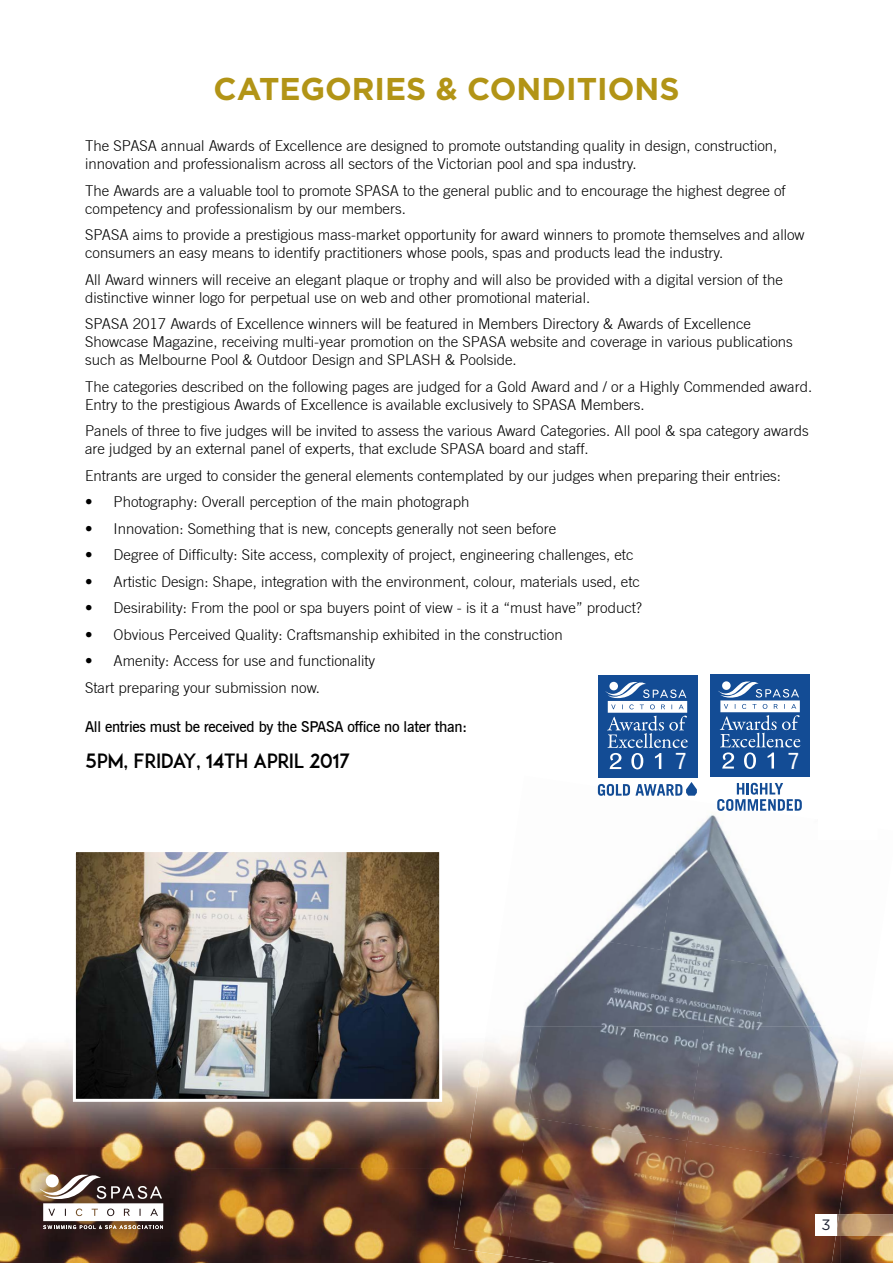
<style>
.page{position:relative;width:893px;height:1263px;background:#fff}
.page>*{position:absolute;margin:0;border:0;box-sizing:border-box;transform-origin:0 0}
.t1{font:700 31.5px "Gotham";color:#b29416}
.t2{font:23.55px "Grotesque MT Std";color:#fff}
.t3{font:19.5px "ADAM.CGPRO";letter-spacing:-.02em;color:#000}
.t4{font:300 15px/18px "Trade Gothic";color:#000}
.t5{font:600 15px "News Gothic BT";letter-spacing:-.02em;color:#000}
.t6{font:15px "Gotham";color:#1e2232}
</style>
<div class="page">
<img style="left:0;top:1044px;width:454px;height:124px">
<img style="left:846px;top:1048px;width:47px;height:215px">
<img style="left:0;top:1168px;width:52px;height:95px">
<img style="left:158px;top:1168px;width:314px;height:95px">
<img style="left:52px;top:1256px;width:106px;height:7px">
<img style="left:472px;top:1256px;width:35px;height:7px">
<img style="left:15px;top:1147px;width:176px;height:109px">
<svg style="left:39px;top:1174px;width:124px;height:55px"></svg>
<img style="left:73px;top:852px;width:369px;height:250px">
<img style="left:597px;top:777px;width:87px;height:149px">
<img style="left:661px;top:799px;width:129px;height:166px">
<img style="left:523px;top:926px;width:245px;height:100px">
<img style="left:758px;top:965px;width:63px;height:61px">
<img style="left:541px;top:1026px;width:146px;height:91px">
<img style="left:687px;top:1026px;width:180px;height:139px">
<img style="left:454px;top:1026px;width:87px;height:230px">
<img style="left:507px;top:1117px;width:180px;height:146px">
<img style="left:669px;top:1141px;width:177px;height:122px">
<svg style="left:717px;top:783px;width:85px;height:28px"></svg>
<div style="left:710px;top:674px;width:100px;height:103px;background:#134c95"></div>
<svg style="left:718px;top:681px;width:82px;height:88px"></svg>
<svg style="left:598px;top:782px;width:99px;height:14px"></svg>
<div style="left:598px;top:675px;width:99px;height:102px;background:#134c95"></div>
<svg style="left:605px;top:681px;width:83px;height:88px"></svg>
<img style="left:837px;top:1214px;width:56px;height:22px">
<img style="left:837px;top:1214px;width:2px;height:14px">
<svg style="left:815px;top:1214px;width:22px;height:22px"></svg>
<h1 class="t1" style="left:213px;top:70px;width:468px">CATEGORIES &amp; CONDITIONS</h1>
<p class="t4" style="left:85px;top:137px;width:694px">The SPASA annual Awards of Excellence are designed to promote outstanding quality in design, construction, innovation and professionalism across all sectors of the Victorian pool and spa industry.</p>
<p class="t4" style="left:85px;top:181px;width:702px">The Awards are a valuable tool to promote SPASA to the general public and to encourage the highest degree of competency and professionalism by our members.</p>
<p class="t4" style="left:85px;top:226px;width:721px">SPASA aims to provide a prestigious mass-market opportunity for award winners to promote themselves and allow consumers an easy means to identify practitioners whose pools, spas and products lead the industry.</p>
<p class="t4" style="left:85px;top:270px;width:699px">All Award winners will receive an elegant plaque or trophy and will also be provided with a digital version of the distinctive winner logo for perpetual use on web and other promotional material.</p>
<p class="t4" style="left:85px;top:315px;width:709px">SPASA 2017 Awards of Excellence winners will be featured in Members Directory &amp; Awards of Excellence<br>Showcase Magazine, receiving multi-year promotion on the SPASA website and coverage in various publications such as Melbourne Pool &amp; Outdoor Design and SPLASH &amp; Poolside.</p>
<p class="t4" style="left:85px;top:377px;width:729px">The categories described on the following pages are judged for a Gold Award and / or a Highly Commended award.<br>Entry to the prestigious Awards of Excellence is available exclusively to SPASA Members.</p>
<p class="t4" style="left:85px;top:422px;width:725px">Panels of three to five judges will be invited to assess the various Award Categories. All pool &amp; spa category awards are judged by an external panel of experts, that exclude SPASA board and staff.</p>
<p class="t4" style="left:85px;top:466px;width:697px">Entrants are urged to consider the general elements contemplated by our judges when preparing their entries:</p>
<p class="t4" style="left:85px;top:493px;width:386px">• Photography: Overall perception of the main photograph</p>
<p class="t4" style="left:85px;top:519px;width:473px">• Innovation: Something that is new, concepts generally not seen before</p>
<p class="t4" style="left:85px;top:546px;width:550px">• Degree of Difficulty: Site access, complexity of project, engineering challenges, etc</p>
<p class="t4" style="left:85px;top:572px;width:556px">• Artistic Design: Shape, integration with the environment, colour, materials used, etc</p>
<p class="t4" style="left:85px;top:599px;width:558px">• Desirability: From the pool or spa buyers point of view - is it a “must have” product?</p>
<p class="t4" style="left:85px;top:625px;width:479px">• Obvious Perceived Quality: Craftsmanship exhibited in the construction</p>
<p class="t4" style="left:85px;top:647px;width:292px;line-height:26.5px">• Amenity: Access for use and functionality<br>Start preparing your submission now.</p>
<p class="t5" style="left:85px;top:718px;width:384px">All entries must be received by the SPASA office no later than:</p>
<h3 class="t3" style="left:85px;top:749px;width:266px">5PM, FRIDAY, 14TH APRIL 2017</h3>
<h2 class="t2" style="left:675px;top:747px;width:13px">7</h2>
<h2 class="t2" style="left:788px;top:747px;width:13px">7</h2>
<p class="t6" style="left:821px;top:1217px;width:11px">3</p>
</div>
